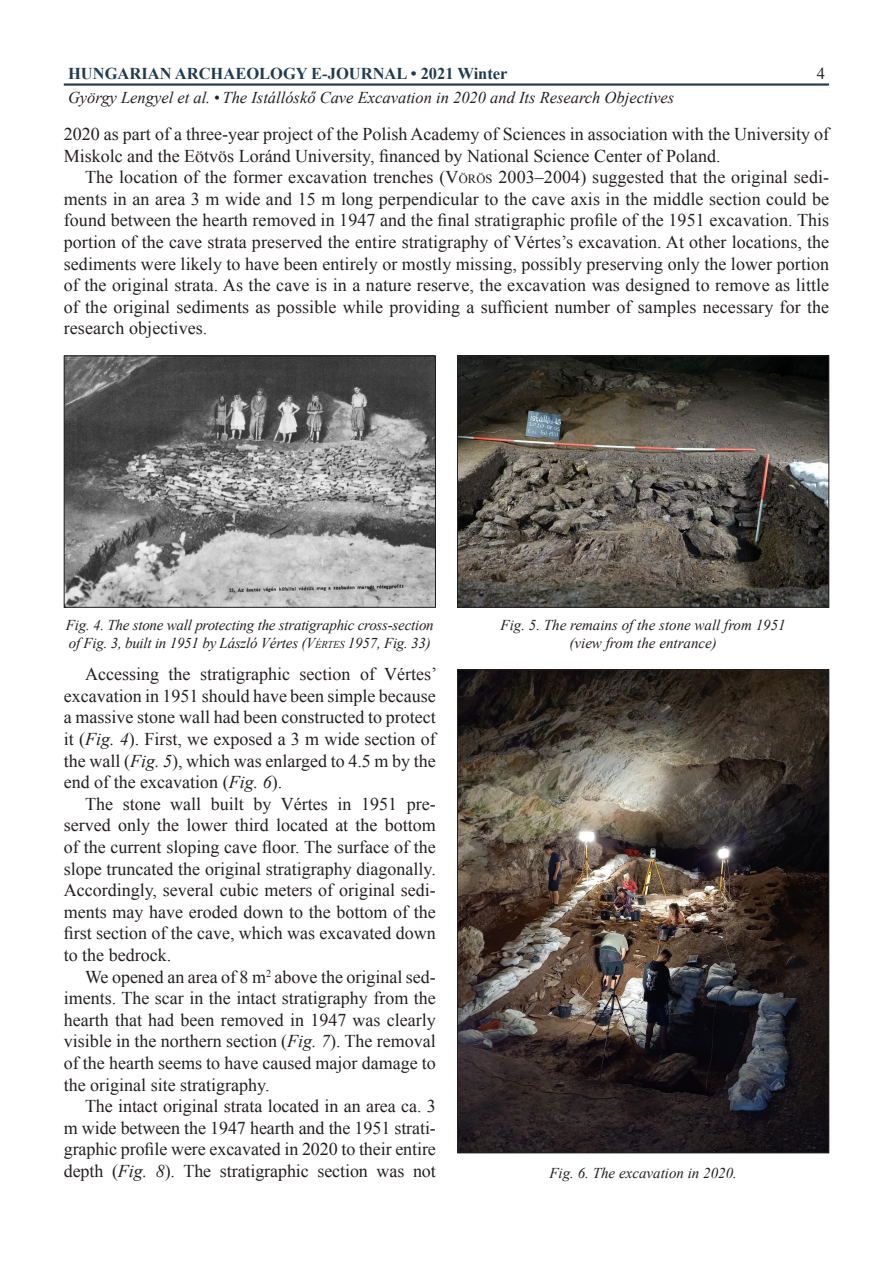
<style>
.page{position:relative;width:893px;height:1263px;background:#fff}
.page>*{position:absolute;margin:0;border:0;box-sizing:border-box;transform-origin:0 0}
.cikk_szoveg_print{font:18px/21.6px "Times New Roman";color:#231f20;text-align:justify}
.cikk_behuznelkul{font:18px/21.6px "Times New Roman";color:#231f20}
.t1{font:italic 16.5px "Times New Roman";color:#231f20}
.t2{font:700 16.5px "Times New Roman";color:#213b4f}
.t3{font:16.5px "Times New Roman";color:#231f20}
.kepala{font:italic 15px/18px "Times New Roman";letter-spacing:-.015em;color:#231f20}
.s1{font-style:inherit}
.s2{font-size:12.6px}
.s3{font-size:10.5px}
.s4{font-style:italic}
</style>
<div class="page">
<hr style="left:64px;top:83px;width:765px;height:3px;background:#2d3d4d">
<img style="left:66px;top:357px;width:368px;height:249px">
<div style="left:64px;top:355px;width:372px;height:253px;border:1px solid #231f20"></div>
<img style="left:459px;top:357px;width:368px;height:249px">
<div style="left:457px;top:355px;width:372px;height:253px;border:1px solid #231f20"></div>
<img style="left:459px;top:671px;width:368px;height:480px">
<p class="t2" style="left:68px;top:62px;width:441px">HUNGARIAN ARCHAEOLOGY E-JOURNAL • 2021 Winter</p>
<p class="t3" style="left:817px;top:62px;width:10px">4</p>
<p class="t1" style="left:68px;top:87px;width:608px">György Lengyel et al. • The Istállóskő Cave Excavation in 2020 and Its Research Objectives</p>
<p class="cikk_behuznelkul" style="left:64px;top:123px;width:767px">2020 as part of a three-year project of the Polish Academy of Sciences in association with the University of<br>Miskolc and the Eötvös Loránd University, financed by National Science Center of Poland.</p>
<p class="cikk_szoveg_print" style="left:64px;top:166px;width:767px;text-indent:21px">The location of the former excavation trenches (<span class="s1">V</span><span class="s2">örös</span> 2003–2004) suggested that the original sedi&shy;ments in an area 3 m wide and 15 m long perpendicular to the cave axis in the middle section could be found between the hearth removed in 1947 and the final stratigraphic profile of the 1951 excavation. This portion of the cave strata preserved the entire stratigraphy of Vértes’s excavation. At other locations, the sediments were likely to have been entirely or mostly missing, possibly preserving only the lower portion of the original strata. As the cave is in a nature reserve, the excavation was designed to remove as little of the original sediments as possible while providing a sufficient number of samples necessary for the research objectives.</p>
<p class="kepala" style="left:66px;top:615px;width:369px">Fig. 4. The stone wall protecting the stratigraphic cross-section of Fig. 3, built in 1951 by László Vértes (<span class="s1">V</span><span class="s3">ÉRTES</span> 1957, Fig. 33)</p>
<p class="kepala" style="left:501px;top:615px;width:287px;text-align:center">Fig. 5. The remains of the stone wall from 1951 (view from the entrance)</p>
<p class="cikk_szoveg_print" style="left:64px;top:663px;width:375px;text-indent:21px">Accessing the stratigraphic section of Vértes’ excavation in 1951 should have been simple because a massive stone wall had been constructed to protect it (<span class="s4">Fig. 4</span>). First, we exposed a 3 m wide section of the wall (<span class="s4">Fig. 5</span>), which was enlarged to 4.5 m by the end of the excavation (<span class="s4">Fig. 6</span>).</p>
<p class="cikk_szoveg_print" style="left:64px;top:793px;width:374px;text-indent:21px">The stone wall built by Vértes in 1951 pre&shy;served only the lower third located at the bottom of the current sloping cave floor. The surface of the slope truncated the original stratigraphy diagonally.<br>Accordingly, several cubic meters of original sedi&shy;ments may have eroded down to the bottom of the first section of the cave, which was excavated down to the bedrock.</p>
<p class="cikk_szoveg_print" style="left:64px;top:965px;width:374px;text-indent:21px">We opened an area of 8 m<sup>2</sup> above the original sed&shy;iments. The scar in the intact stratigraphy from the hearth that had been removed in 1947 was clearly visible in the northern section (<span class="s4">Fig. 7</span>). The removal of the hearth seems to have caused major damage to the original site stratigraphy.</p>
<p class="cikk_szoveg_print" style="left:64px;top:1095px;width:374px;text-indent:21px">The intact original strata located in an area ca. 3 m wide between the 1947 hearth and the 1951 strati&shy;graphic profile were excavated in 2020 to their entire depth (<span class="s4">Fig. 8</span>). The stratigraphic section was not</p>
<p class="kepala" style="left:549px;top:1163px;width:189px">Fig. 6. The excavation in 2020.</p>
</div>
